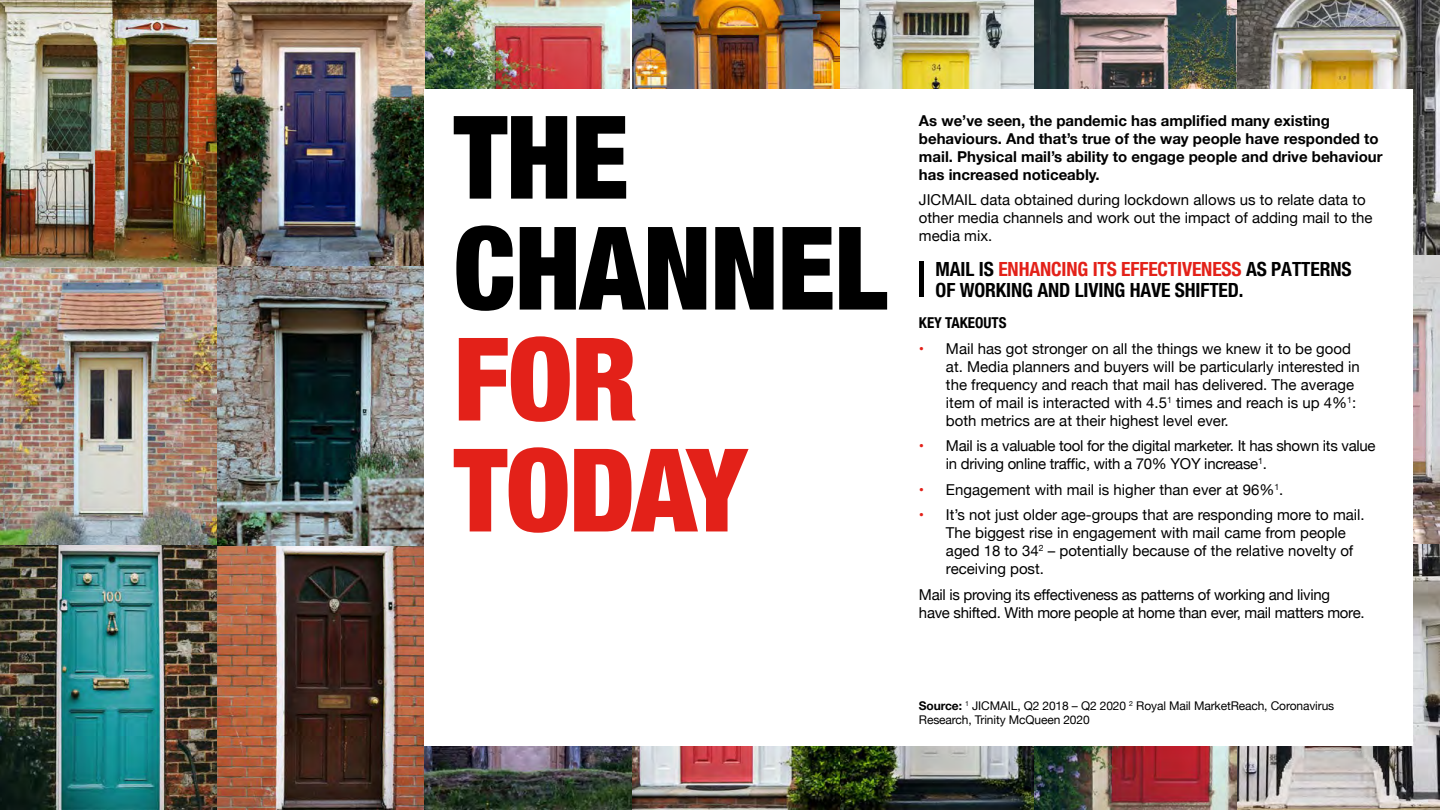
<style>
.page{position:relative;width:1440px;height:810px;background:#fff}
.page>*{position:absolute;margin:0;border:0;box-sizing:border-box;transform-origin:0 0}
.t1{font:900 condensed 115.57px/110.9px "Helvetica Neue";letter-spacing:-.01em;color:#000}
.t2{font:900 condensed 115.57px/110.9px "Helvetica Neue";letter-spacing:-.01em;color:#e32119}
.t3{font:700 condensed 19.5px/21px "Helvetica Neue";letter-spacing:-.005em;color:#000}
.t4{font:15px/18px "Helvetica Neue";color:#000}
.t5{font:15px/18px "Helvetica Neue";letter-spacing:-.02em;color:#000}
.t6{font:700 15px/18px "Helvetica Neue";color:#000}
.t7{font:700 condensed 15px "Helvetica Neue";color:#000}
.t8{font:12px/14.4px "Helvetica Neue";letter-spacing:-.01em;color:#000}
.s1{color:#e32119}
.s2{font-weight:700}
</style>
<div class="page">
<img style="left:0;top:0;width:630px;height:266px">
<img style="left:1236px;top:0;width:204px;height:255px">
<img style="left:1237px;top:544px;width:203px;height:266px">
<img style="left:1033px;top:746px;width:203px;height:64px">
<img style="left:0;top:255px;width:218px;height:290px">
<img style="left:632px;top:0;width:604px;height:89px">
<img style="left:0;top:545px;width:1033px;height:265px">
<img style="left:218px;top:266px;width:206px;height:279px">
<img style="left:1413px;top:255px;width:27px;height:289px">
<div style="left:425px;top:89px;width:988px;height:657px;background:#fff"></div>
<div style="left:919px;top:262px;width:5px;height:35px;background:#000"></div>
<h1 class="t1" style="left:454px;top:96px;width:435px">THE<br>CHANNEL</h1>
<h1 class="t2" style="left:454px;top:318px;width:295px">FOR<br>TODAY</h1>
<p class="t6" style="left:919px;top:112px;width:465px">As we’ve seen, the pandemic has amplified many existing behaviours. And that’s true of the way people have responded to mail. Physical mail’s ability to engage people and drive behaviour has increased noticeably.</p>
<p class="t4" style="left:919px;top:192px;width:455px">JICMAIL data obtained during lockdown allows us to relate data to other media channels and work out the impact of adding mail to the media mix.</p>
<h2 class="t3" style="left:936px;top:259px;width:417px">MAIL IS <span class="s1">ENHANCING ITS EFFECTIVENESS</span> AS PATTERNS<br>OF WORKING AND LIVING HAVE SHIFTED.</h2>
<p class="t7" style="left:919px;top:310px;width:89px">KEY TAKEOUTS</p>
<p class="t4" style="left:946px;top:340px;width:415px;text-indent:-27px"><span class="s1">•</span> Mail has got stronger on all the things we knew it to be good at. Media planners and buyers will be particularly interested in the frequency and reach that mail has delivered. The average item of mail is interacted with 4.5<sup>1</sup> times and reach is up 4%<sup>1</sup>: both metrics are at their highest level ever.</p>
<p class="t5" style="left:946px;top:438px;width:431px;text-indent:-27px"><span class="s1">•</span> Mail is a valuable tool for the digital marketer. It has shown its value in driving online traffic, with a 70% YOY increase<sup>1</sup>.</p>
<p class="t4" style="left:919px;top:481px;width:366px"><span class="s1">•</span> Engagement with mail is higher than ever at 96%<sup>1</sup>.</p>
<p class="t4" style="left:946px;top:507px;width:420px;text-indent:-27px"><span class="s1">•</span> It’s not just older age-groups that are responding more to mail.<br>The biggest rise in engagement with mail came from people aged 18 to 34<sup>2</sup> – potentially because of the relative novelty of receiving post.</p>
<p class="t5" style="left:919px;top:586px;width:447px">Mail is proving its effectiveness as patterns of working and living have shifted. With more people at home than ever, mail matters more.</p>
<p class="t8" style="left:919px;top:699px;width:417px"><span class="s2">Source:</span> <sup>1</sup> JICMAIL, Q2 2018 – Q2 2020 <sup>2</sup> Royal Mail MarketReach, Coronavirus<br>Research, Trinity McQueen 2020</p>
</div>
